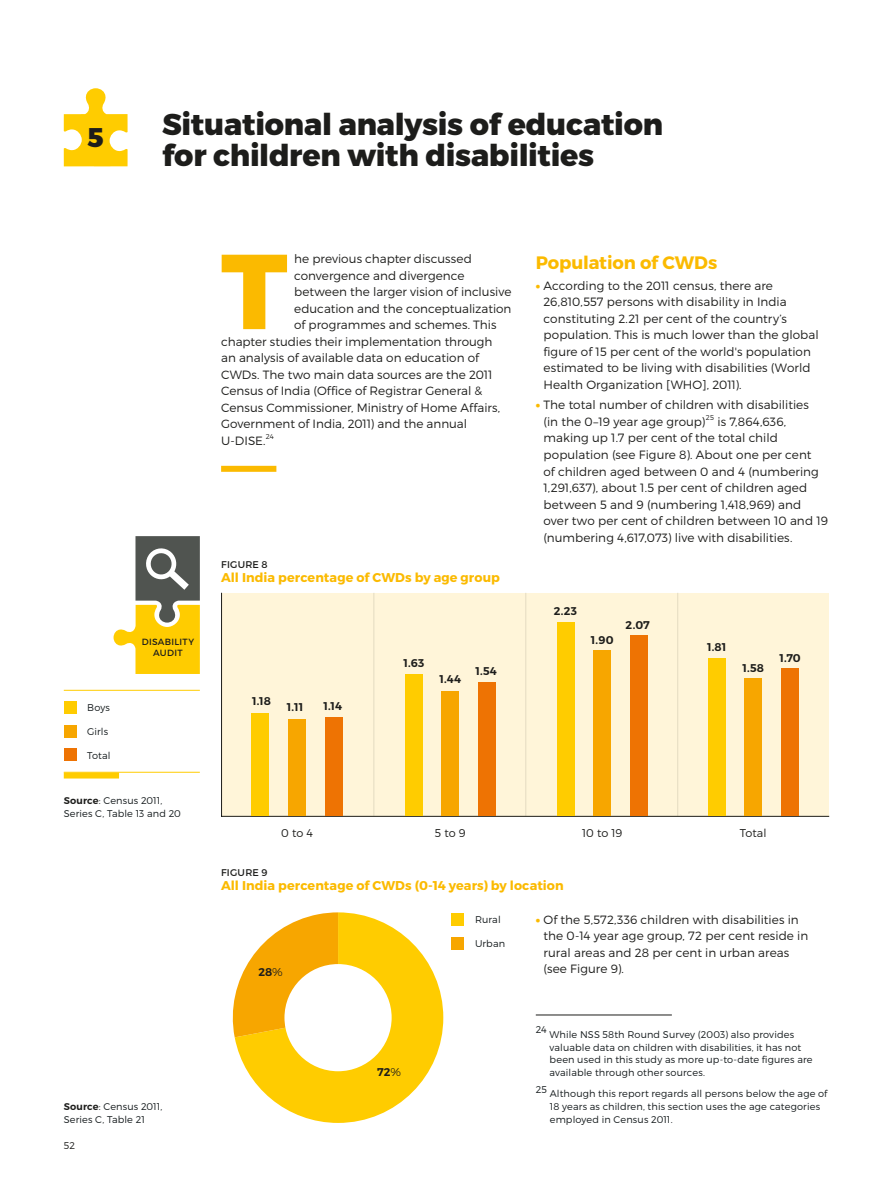
<style>
.page{position:relative;width:893px;height:1191px;background:#fff}
.page>*{position:absolute;margin:0;border:0;box-sizing:border-box;transform-origin:0 0}
.t1{font:800 106.2px "Montserrat";color:#fbba00}
.t2{font:800 30px/31.5px "Montserrat";letter-spacing:-.01em;color:#1d1d1b}
.t3{font:800 27px "Montserrat";color:#1d1d1b}
.t4{font:700 18px "Montserrat";letter-spacing:-.01em;color:#fbba00}
.t5{font:700 12.75px "Montserrat";letter-spacing:.005em;color:#fbba00}
.t6{font:300 12px/16.5px "Montserrat";color:#1d1d1b}
.t7{font:600 11.25px "Montserrat";letter-spacing:.01em;color:#1d1d1b}
.t8{font:300 11.25px "Montserrat";color:#1d1d1b}
.t9{font:300 9.75px/12.8px "Montserrat";letter-spacing:.015em;color:#141a1c}
.t10{font:9.75px "Montserrat";letter-spacing:.025em;color:#1d1d1b}
.t11{font:300 9.75px "Montserrat";color:#1d1d1b}
.t12{font:9px/10.5px "Montserrat";letter-spacing:.035em;color:#1d1d1b}
.t13{font:300 7.05px "Montserrat";color:#1d1d1b}
.s1{font-weight:900;color:#fbba00}
.s2{font-weight:600;color:#1d1d1b}
.s3{font-weight:300}
</style>
<div class="page">
<div style="left:221px;top:466px;width:55px;height:6px;background:#fbba00"></div>
<svg style="left:64px;top:88px;width:64px;height:78px"></svg>
<div style="left:221px;top:593px;width:608px;height:223px;background:#fff5d9"></div>
<hr style="left:221px;top:593px;width:1px;height:223px;background:#1d1d1b">
<hr style="left:221px;top:816px;width:608px;height:1px;background:#1d1d1b">
<hr style="left:373px;top:593px;width:1px;height:223px;background:#e4e4e3">
<hr style="left:525px;top:593px;width:1px;height:223px;background:#e4e4e3">
<hr style="left:677px;top:593px;width:1px;height:223px;background:#e4e4e3">
<div style="left:252px;top:713px;width:17px;height:103px;background:#fc0"></div>
<div style="left:289px;top:720px;width:17px;height:96px;background:#f7a600"></div>
<div style="left:325px;top:717px;width:17px;height:99px;background:#ee7303"></div>
<div style="left:405px;top:674px;width:17px;height:142px;background:#fc0"></div>
<div style="left:442px;top:691px;width:17px;height:125px;background:#f7a600"></div>
<div style="left:478px;top:682px;width:17px;height:134px;background:#ee7303"></div>
<div style="left:557px;top:622px;width:17px;height:194px;background:#fc0"></div>
<div style="left:594px;top:650px;width:17px;height:166px;background:#f7a600"></div>
<div style="left:630px;top:636px;width:17px;height:180px;background:#ee7303"></div>
<div style="left:708px;top:658px;width:17px;height:158px;background:#fc0"></div>
<div style="left:745px;top:679px;width:17px;height:137px;background:#f7a600"></div>
<div style="left:781px;top:669px;width:17px;height:147px;background:#ee7303"></div>
<hr style="left:536px;top:1014px;width:136px;height:1px;background:#1d1d1b">
<div style="left:64px;top:701px;width:13px;height:13px;background:#fc0"></div>
<div style="left:64px;top:725px;width:13px;height:12px;background:#f7a600"></div>
<div style="left:64px;top:748px;width:13px;height:13px;background:#ee7303"></div>
<hr style="left:64px;top:690px;width:136px;height:1px;background:#fc0">
<hr style="left:64px;top:772px;width:136px;height:1px;background:#fc0">
<div style="left:64px;top:772px;width:55px;height:6px;background:#fc0"></div>
<div style="left:452px;top:913px;width:12px;height:13px;background:#fc0"></div>
<div style="left:452px;top:937px;width:12px;height:12px;background:#f7a600"></div>
<svg style="left:235px;top:912px;width:208px;height:211px;fill:#fc0"></svg>
<svg style="left:232px;top:912px;width:106px;height:125px"></svg>
<div style="left:284px;top:964px;width:108px;height:107px;background:#fff;border-radius:50%"></div>
<svg style="left:114px;top:536px;width:86px;height:138px"></svg>
<h3 class="t3" style="left:88px;top:120px;width:18px">5</h3>
<h2 class="t2" style="left:162px;top:109px;width:503px">Situational analysis of education for children with disabilities</h2>
<p class="t12" style="left:153px;top:637px;width:42px;text-indent:-11px">DISABILITY<br>AUDIT</p>
<h1 class="t1" style="left:221px;top:225px;width:68px">T</h1>
<p class="t6" style="left:294px;top:250px;width:179px">he previous chapter discussed</p>
<p class="t6" style="left:294px;top:267px;width:172px">convergence and divergence</p>
<p class="t6" style="left:294px;top:283px;width:219px">between the larger vision of inclusive</p>
<p class="t6" style="left:294px;top:300px;width:219px">education and the conceptualization</p>
<p class="t6" style="left:294px;top:316px;width:204px">of programmes and schemes. This</p>
<p class="t6" style="left:221px;top:333px;width:273px">chapter studies their implementation through</p>
<p class="t6" style="left:221px;top:349px;width:259px">an analysis of available data on education of</p>
<p class="t6" style="left:221px;top:366px;width:273px">CWDs. The two main data sources are the 2011</p>
<p class="t6" style="left:221px;top:382px;width:263px">Census of India (Office of Registrar General &amp;</p>
<p class="t6" style="left:221px;top:399px;width:281px">Census Commissioner, Ministry of Home Affairs,</p>
<p class="t6" style="left:221px;top:415px;width:248px">Government of India, 2011) and the annual</p>
<p class="t6" style="left:221px;top:432px;width:46px">U-DISE.</p>
<p class="t13" style="left:266px;top:432px;width:9px">24</p>
<p class="t10" style="left:221px;top:558px;width:48px">FIGURE 8</p>
<p class="t5" style="left:221px;top:569px;width:280px">All India percentage of CWDs by age group</p>
<p class="t7" style="left:404px;top:656px;width:22px">1.63</p>
<p class="t7" style="left:439px;top:672px;width:23px">1.44</p>
<p class="t7" style="left:475px;top:664px;width:23px">1.54</p>
<h3 class="t4" style="left:536px;top:251px;width:183px">Population of CWDs</h3>
<p class="t6" style="left:543px;top:277px;width:277px;text-indent:-8px"><span class="s1">•</span> According to the 2011 census, there are 26,810,557 persons with disability in India constituting 2.21 per cent of the country’s population. This is much lower than the global figure of 15 per cent of the world's population estimated to be living with disabilities (World Health Organization [WHO], 2011).</p>
<p class="t6" style="left:543px;top:397px;width:267px;text-indent:-8px"><span class="s1">•</span> The total number of children with disabilities (in the 0–19 year age group)</p>
<p class="t13" style="left:706px;top:414px;width:10px">25</p>
<p class="t6" style="left:543px;top:413px;width:286px;text-indent:174px">is 7,864,636, making up 1.7 per cent of the total child population (see Figure 8). About one per cent<br>of children aged between 0 and 4 (numbering 1,291,637), about 1.5 per cent of children aged between 5 and 9 (numbering 1,418,969) and over two per cent of children between 10 and 19 (numbering 4,617,073) live with disabilities.</p>
<p class="t7" style="left:554px;top:603px;width:25px">2.23</p>
<p class="t7" style="left:591px;top:633px;width:24px">1.90</p>
<p class="t7" style="left:626px;top:617px;width:26px">2.07</p>
<p class="t7" style="left:707px;top:639px;width:21px">1.81</p>
<p class="t7" style="left:742px;top:661px;width:23px">1.58</p>
<p class="t7" style="left:779px;top:651px;width:23px">1.70</p>
<p class="t9" style="left:87px;top:701px;width:24px">Boys</p>
<p class="t9" style="left:87px;top:748px;width:25px">Total</p>
<p class="t9" style="left:64px;top:794px;width:119px"><span class="s2">Source</span>: Census 2011,<br>Series C, Table 13 and 20</p>
<p class="t9" style="left:87px;top:725px;width:23px">Girls</p>
<p class="t9" style="left:64px;top:1100px;width:100px"><span class="s2">Source</span>: Census 2011,<br>Series C, Table 21</p>
<p class="t11" style="left:64px;top:1140px;width:13px">52</p>
<p class="t7" style="left:252px;top:694px;width:20px">1.18</p>
<p class="t7" style="left:287px;top:700px;width:18px">1.11</p>
<p class="t7" style="left:323px;top:699px;width:20px">1.14</p>
<p class="t8" style="left:281px;top:826px;width:33px">0 to 4</p>
<p class="t8" style="left:435px;top:826px;width:32px">5 to 9</p>
<p class="t8" style="left:582px;top:826px;width:42px">10 to 19</p>
<p class="t8" style="left:740px;top:826px;width:28px">Total</p>
<p class="t10" style="left:221px;top:866px;width:48px">FIGURE 9</p>
<p class="t5" style="left:221px;top:877px;width:344px">All India percentage of CWDs (0-14 years) by location</p>
<p class="t7" style="left:258px;top:964px;width:26px">28<span class="s3">%</span></p>
<p class="t7" style="left:377px;top:1065px;width:26px">72<span class="s3">%</span></p>
<p class="t9" style="left:475px;top:913px;width:27px">Rural</p>
<p class="t9" style="left:475px;top:937px;width:32px">Urban</p>
<p class="t6" style="left:543px;top:911px;width:266px;text-indent:-8px"><span class="s1">•</span> Of the 5,572,336 children with disabilities in the 0-14 year age group, 72 per cent reside in rural areas and 28 per cent in urban areas (see Figure 9).</p>
<p class="t9" style="left:536px;top:1023px;width:13px">24</p>
<p class="t9" style="left:550px;top:1028px;width:264px">While NSS 58th Round Survey (2003) also provides valuable data on children with disabilities, it has not been used in this study as more up-to-date figures are available through other sources.</p>
<p class="t9" style="left:536px;top:1083px;width:13px">25</p>
<p class="t9" style="left:550px;top:1087px;width:279px">Although this report regards all persons below the age of<br>18 years as children, this section uses the age categories employed in Census 2011.</p>
</div>
